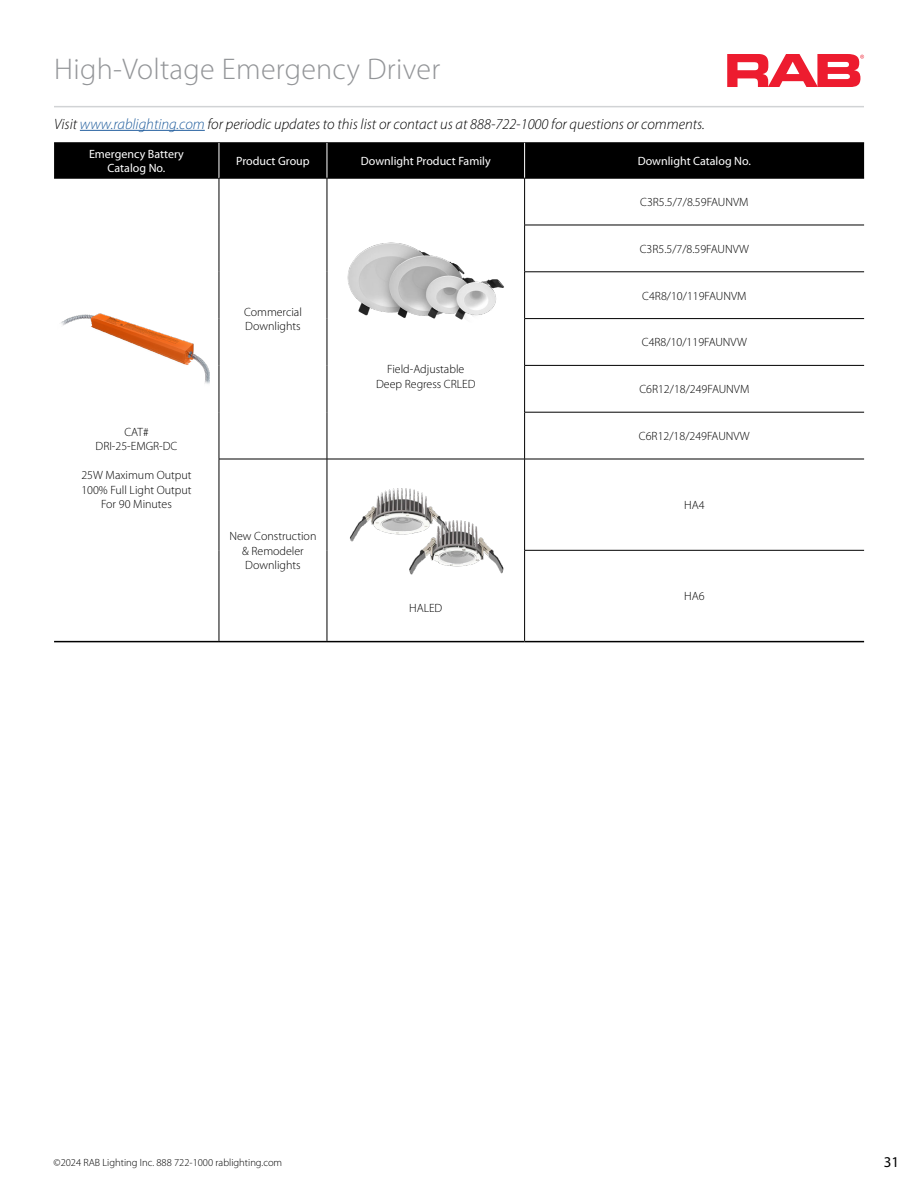
<style>
.page{position:relative;width:918px;height:1188px;background:#fff}
.page>*{position:absolute;margin:0;border:0;box-sizing:border-box;transform-origin:0 0}
.t1{font:300 30px "Myriad Pro";letter-spacing:.01em;color:#939598}
.t2{font:italic 300 15px "Myriad Pro";color:#000}
.t3{font:15px "Myriad Pro";color:#000}
.t4{font:300 12px/14.4px "Myriad Pro";color:#000;text-align:center}
.t5{font:12px/14.4px "Myriad Pro";color:#fff;text-align:center}
.t6{font:300 10.5px "Myriad Pro";color:#000}
.s1{color:#215e9e}
</style>
<div class="page">
<hr style="left:54px;top:106px;width:810px;height:1px;background:#d1d3d5">
<hr style="left:80px;top:130px;width:125px;height:1px;background:#215e9e">
<svg style="left:727px;top:54px;width:137px;height:33px"></svg>
<div style="left:54px;top:144px;width:810px;height:34px;background:#000"></div>
<hr style="left:54px;top:641px;width:165px;height:1px;background:#000">
<hr style="left:219px;top:641px;width:108px;height:1px;background:#000">
<hr style="left:327px;top:641px;width:198px;height:1px;background:#000">
<hr style="left:525px;top:641px;width:339px;height:1px;background:#000">
<hr style="left:54px;top:143px;width:165px;height:1px;background:#000">
<hr style="left:219px;top:143px;width:108px;height:1px;background:#000">
<hr style="left:327px;top:143px;width:198px;height:1px;background:#000">
<hr style="left:525px;top:143px;width:339px;height:1px;background:#000">
<hr style="left:54px;top:178px;width:165px;height:1px;background:#000">
<hr style="left:219px;top:178px;width:1px;height:47px;background:#000">
<hr style="left:219px;top:225px;width:1px;height:47px;background:#000">
<hr style="left:219px;top:272px;width:1px;height:47px;background:#000">
<hr style="left:219px;top:319px;width:1px;height:46px;background:#000">
<hr style="left:219px;top:365px;width:1px;height:47px;background:#000">
<hr style="left:219px;top:412px;width:1px;height:47px;background:#000">
<hr style="left:219px;top:459px;width:1px;height:91px;background:#000">
<hr style="left:219px;top:550px;width:1px;height:91px;background:#000">
<hr style="left:327px;top:143px;width:1px;height:35px;background:#fff">
<hr style="left:524px;top:143px;width:1px;height:35px;background:#fff">
<hr style="left:219px;top:143px;width:1px;height:35px;background:#fff">
<hr style="left:219px;top:178px;width:108px;height:1px;background:#000">
<hr style="left:327px;top:178px;width:198px;height:1px;background:#000">
<hr style="left:327px;top:178px;width:1px;height:47px;background:#000">
<hr style="left:327px;top:225px;width:1px;height:47px;background:#000">
<hr style="left:327px;top:272px;width:1px;height:47px;background:#000">
<hr style="left:327px;top:319px;width:1px;height:46px;background:#000">
<hr style="left:327px;top:365px;width:1px;height:47px;background:#000">
<hr style="left:327px;top:412px;width:1px;height:47px;background:#000">
<hr style="left:525px;top:178px;width:339px;height:1px;background:#000">
<hr style="left:524px;top:178px;width:1px;height:47px;background:#000">
<hr style="left:524px;top:225px;width:340px;height:1px;background:#000">
<hr style="left:524px;top:225px;width:1px;height:47px;background:#000">
<hr style="left:524px;top:272px;width:340px;height:1px;background:#000">
<hr style="left:524px;top:272px;width:1px;height:46px;background:#000">
<hr style="left:524px;top:318px;width:340px;height:1px;background:#000">
<hr style="left:524px;top:319px;width:1px;height:46px;background:#000">
<hr style="left:524px;top:365px;width:340px;height:1px;background:#000">
<hr style="left:524px;top:366px;width:1px;height:46px;background:#000">
<hr style="left:524px;top:412px;width:340px;height:1px;background:#000">
<hr style="left:524px;top:412px;width:1px;height:47px;background:#000">
<hr style="left:219px;top:459px;width:108px;height:1px;background:#000">
<hr style="left:327px;top:459px;width:198px;height:1px;background:#000">
<hr style="left:327px;top:459px;width:1px;height:91px;background:#000">
<hr style="left:327px;top:550px;width:1px;height:91px;background:#000">
<hr style="left:525px;top:459px;width:339px;height:1px;background:#000">
<hr style="left:524px;top:459px;width:1px;height:91px;background:#000">
<hr style="left:524px;top:550px;width:340px;height:1px;background:#000">
<hr style="left:524px;top:550px;width:1px;height:91px;background:#000">
<img style="left:347px;top:242px;width:157px;height:78px">
<img style="left:349px;top:488px;width:155px;height:87px">
<img style="left:61px;top:314px;width:149px;height:70px">
<h1 class="t1" style="left:54px;top:53px;width:388px">High-Voltage Emergency Driver</h1>
<p class="t2" style="left:54px;top:115px;width:652px">Visit <span class="s1">www.rablighting.com</span> for periodic updates to this list or contact us at 888-722-1000 for questions or comments.</p>
<p class="t5" style="left:89px;top:146px;width:96px">Emergency Battery<br>Catalog No.</p>
<p class="t5" style="left:236px;top:154px;width:75px">Product Group</p>
<p class="t5" style="left:361px;top:154px;width:131px">Downlight Product Family</p>
<p class="t5" style="left:638px;top:154px;width:115px">Downlight Catalog No.</p>
<p class="t4" style="left:96px;top:425px;width:83px">CAT#<br>DRI-25-EMGR-DC</p>
<p class="t4" style="left:81px;top:468px;width:112px">25W Maximum Output<br>100% Full Light Output<br>For 90 Minutes</p>
<p class="t4" style="left:244px;top:305px;width:59px;text-align:left">Commercial<br>Downlights</p>
<p class="t4" style="left:229px;top:529px;width:89px">New Construction &amp; Remodeler<br>Downlights</p>
<p class="t4" style="left:376px;top:362px;width:101px">Field-Adjustable<br>Deep Regress CRLED</p>
<p class="t4" style="left:409px;top:601px;width:35px">HALED</p>
<p class="t4" style="left:640px;top:195px;width:110px">C3R5.5/7/8.59FAUNVM</p>
<p class="t4" style="left:640px;top:242px;width:111px">C3R5.5/7/8.59FAUNVW</p>
<p class="t4" style="left:642px;top:289px;width:106px">C4R8/10/119FAUNVM</p>
<p class="t4" style="left:642px;top:335px;width:106px">C4R8/10/119FAUNVW</p>
<p class="t4" style="left:639px;top:382px;width:112px">C6R12/18/249FAUNVM</p>
<p class="t4" style="left:639px;top:429px;width:112px">C6R12/18/249FAUNVW</p>
<p class="t4" style="left:684px;top:498px;width:22px">HA4</p>
<p class="t4" style="left:684px;top:589px;width:22px">HA6</p>
<p class="t6" style="left:54px;top:1157px;width:230px">©2024 RAB Lighting Inc. 888 722-1000 rablighting.com</p>
<p class="t3" style="left:884px;top:1153px;width:17px">31</p>
</div>
